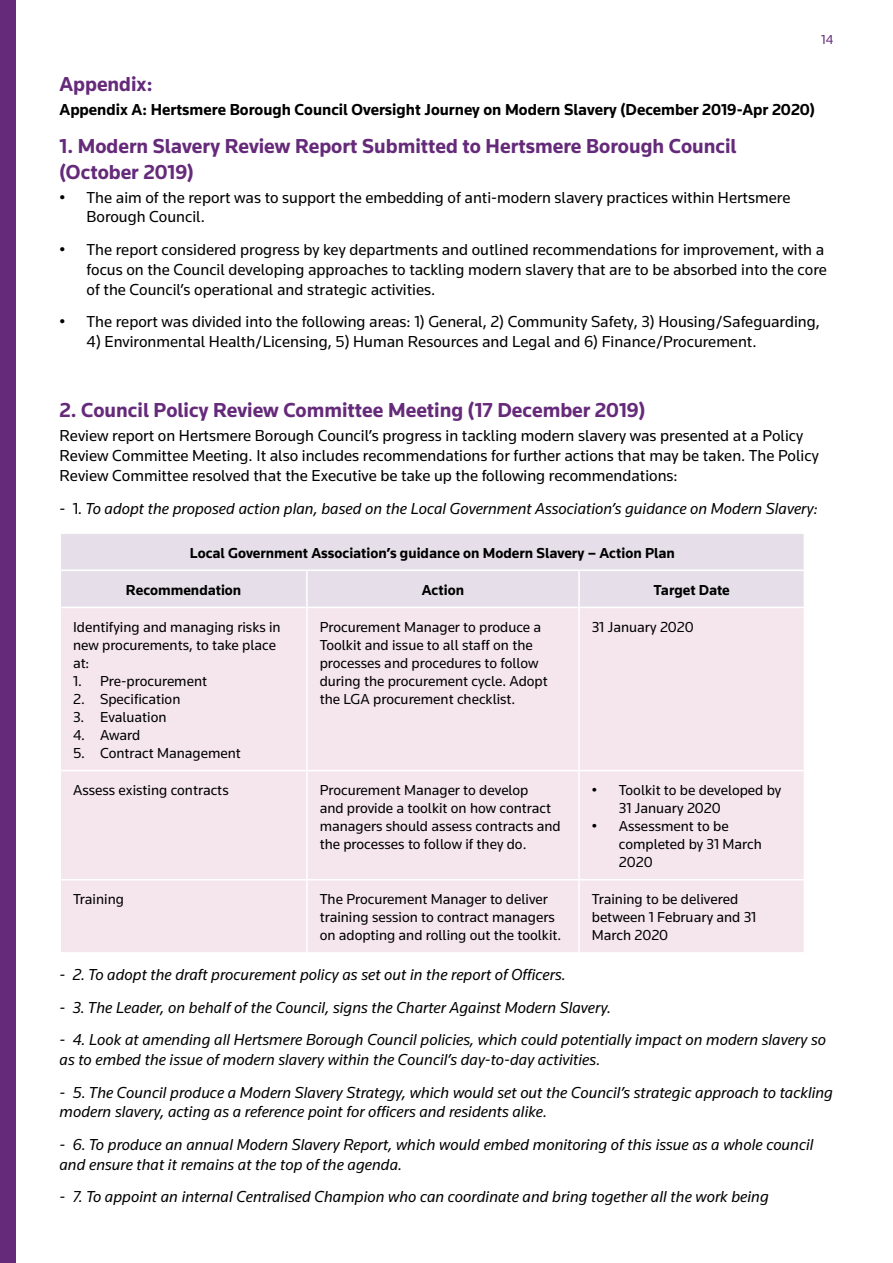
<style>
.page{position:relative;width:893px;height:1263px;background:#fff}
.page>*{position:absolute;margin:0;border:0;box-sizing:border-box;transform-origin:0 0}
.subtitles{font:700 21px/25.2px "Knowledge";color:#652a7a}
.body{font:italic 16.5px/19.8px "Knowledge";color:#000}
.body-2{font:16.5px/19.8px "Knowledge";color:#000}
.body-3{font:700 16.5px "Knowledge";color:#000}
._19_-_Table_body{font:15px/18px "Knowledge";color:#000}
._19_-_Table_body-2{font:700 15px "Knowledge";color:#000}
.t1{font:13.5px "Knowledge";color:#652a7a}
.s1{font-style:normal}
</style>
<div class="page">
<div style="left:0;top:0;width:16px;height:1263px;background:#652a7a"></div>
<div style="left:61px;top:534px;width:743px;height:73px;background:#e6dfe9"></div>
<div style="left:61px;top:608px;width:743px;height:344px;background:#f5e6ee"></div>
<hr style="left:60px;top:569px;width:247px;height:2px;background:#fff">
<hr style="left:307px;top:569px;width:272px;height:2px;background:#fff">
<hr style="left:306px;top:571px;width:2px;height:36px;background:#fff">
<hr style="left:579px;top:569px;width:226px;height:2px;background:#fff">
<hr style="left:578px;top:571px;width:2px;height:36px;background:#fff">
<hr style="left:306px;top:608px;width:2px;height:162px;background:#fff">
<hr style="left:578px;top:608px;width:2px;height:162px;background:#fff">
<hr style="left:60px;top:770px;width:247px;height:1px;background:#fff">
<hr style="left:307px;top:770px;width:272px;height:1px;background:#fff">
<hr style="left:306px;top:771px;width:2px;height:108px;background:#fff">
<hr style="left:579px;top:770px;width:226px;height:1px;background:#fff">
<hr style="left:578px;top:771px;width:2px;height:108px;background:#fff">
<hr style="left:60px;top:879px;width:247px;height:1px;background:#fff">
<hr style="left:307px;top:879px;width:272px;height:1px;background:#fff">
<hr style="left:306px;top:880px;width:2px;height:72px;background:#fff">
<hr style="left:579px;top:879px;width:226px;height:1px;background:#fff">
<hr style="left:578px;top:880px;width:2px;height:72px;background:#fff">
<p class="t1" style="left:821px;top:32px;width:14px">14</p>
<p class="subtitles" style="left:60px;top:71px;width:94px">Appendix:</p>
<p class="body-3" style="left:60px;top:100px;width:757px">Appendix A: Hertsmere Borough Council Oversight Journey on Modern Slavery (December 2019-Apr 2020)</p>
<p class="subtitles" style="left:60px;top:133px;width:679px">1. Modern Slavery Review Report Submitted to Hertsmere Borough Council (October 2019)</p>
<p class="body-2" style="left:87px;top:187px;width:705px;text-indent:-27px">• The aim of the report was to support the embedding of anti-modern slavery practices within Hertsmere<br>Borough Council.</p>
<p class="body-2" style="left:87px;top:239px;width:742px;text-indent:-27px">• The report considered progress by key departments and outlined recommendations for improvement, with a focus on the Council developing approaches to tackling modern slavery that are to be absorbed into the core of the Council’s operational and strategic activities.</p>
<p class="body-2" style="left:60px;top:311px;width:762px">• The report was divided into the following areas: 1) General, 2) Community Safety, 3) Housing/Safeguarding,</p>
<p class="body-2" style="left:87px;top:331px;width:671px">4) Environmental Health/Licensing, 5) Human Resources and Legal and 6) Finance/Procurement.</p>
<p class="subtitles" style="left:60px;top:397px;width:587px">2. Council Policy Review Committee Meeting (17 December 2019)</p>
<p class="body-2" style="left:60px;top:426px;width:761px">Review report on Hertsmere Borough Council’s progress in tackling modern slavery was presented at a Policy<br>Review Committee Meeting. It also includes recommendations for further actions that may be taken. The Policy<br>Review Committee resolved that the Executive be take up the following recommendations:</p>
<p class="body" style="left:60px;top:498px;width:760px"><span class="s1">- 1</span>. To adopt the proposed action plan, based on the Local Government Association’s guidance on Modern Slavery:</p>
<p class="_19_-_Table_body-2" style="left:190px;top:543px;width:487px">Local Government Association’s guidance on Modern Slavery – Action Plan</p>
<p class="_19_-_Table_body-2" style="left:126px;top:580px;width:117px">Recommendation</p>
<p class="_19_-_Table_body-2" style="left:422px;top:580px;width:44px">Action</p>
<p class="_19_-_Table_body-2" style="left:654px;top:580px;width:78px">Target Date</p>
<p class="_19_-_Table_body" style="left:73px;top:617px;width:209px">Identifying and managing risks in new procurements, to take place at:</p>
<p class="_19_-_Table_body" style="left:73px;top:671px;width:136px">1. Pre-procurement</p>
<p class="_19_-_Table_body" style="left:73px;top:689px;width:109px">2. Specification</p>
<p class="_19_-_Table_body" style="left:73px;top:707px;width:95px">3. Evaluation</p>
<p class="_19_-_Table_body" style="left:73px;top:725px;width:69px">4. Award</p>
<p class="_19_-_Table_body" style="left:73px;top:743px;width:169px">5. Contract Management</p>
<p class="_19_-_Table_body" style="left:320px;top:617px;width:230px">Procurement Manager to produce a Toolkit and issue to all staff on the processes and procedures to follow during the procurement cycle. Adopt the LGA procurement checklist.</p>
<p class="_19_-_Table_body" style="left:592px;top:617px;width:104px">31 January 2020</p>
<p class="_19_-_Table_body" style="left:73px;top:781px;width:157px">Assess existing contracts</p>
<p class="_19_-_Table_body" style="left:320px;top:781px;width:243px">Procurement Manager to develop<br>and provide a toolkit on how contract managers should assess contracts and the processes to follow if they do.</p>
<p class="_19_-_Table_body" style="left:619px;top:781px;width:164px;text-indent:-27px">• Toolkit to be developed by<br>31 January 2020</p>
<p class="_19_-_Table_body" style="left:619px;top:817px;width:144px;text-indent:-27px">• Assessment to be completed by 31 March<br>2020</p>
<p class="_19_-_Table_body" style="left:73px;top:890px;width:52px">Training</p>
<p class="_19_-_Table_body" style="left:320px;top:890px;width:243px">The Procurement Manager to deliver training session to contract managers on adopting and rolling out the toolkit.</p>
<p class="_19_-_Table_body" style="left:592px;top:890px;width:166px">Training to be delivered between 1 February and 31<br>March 2020</p>
<p class="body" style="left:60px;top:964px;width:508px">- 2. To adopt the draft procurement policy as set out in the report of Officers.</p>
<p class="body" style="left:60px;top:997px;width:553px">- 3. The Leader, on behalf of the Council, signs the Charter Against Modern Slavery.</p>
<p class="body" style="left:60px;top:1030px;width:768px">- 4. Look at amending all Hertsmere Borough Council policies, which could potentially impact on modern slavery so as to embed the issue of modern slavery within the Council’s day-to-day activities.</p>
<p class="body" style="left:60px;top:1082px;width:775px">- 5. The Council produce a Modern Slavery Strategy, which would set out the Council’s strategic approach to tackling modern slavery, acting as a reference point for officers and residents alike.</p>
<p class="body" style="left:60px;top:1134px;width:756px">- 6. To produce an annual Modern Slavery Report, which would embed monitoring of this issue as a whole council and ensure that it remains at the top of the agenda.</p>
<p class="body" style="left:60px;top:1187px;width:711px">- 7. To appoint an internal Centralised Champion who can coordinate and bring together all the work being</p>
</div>
